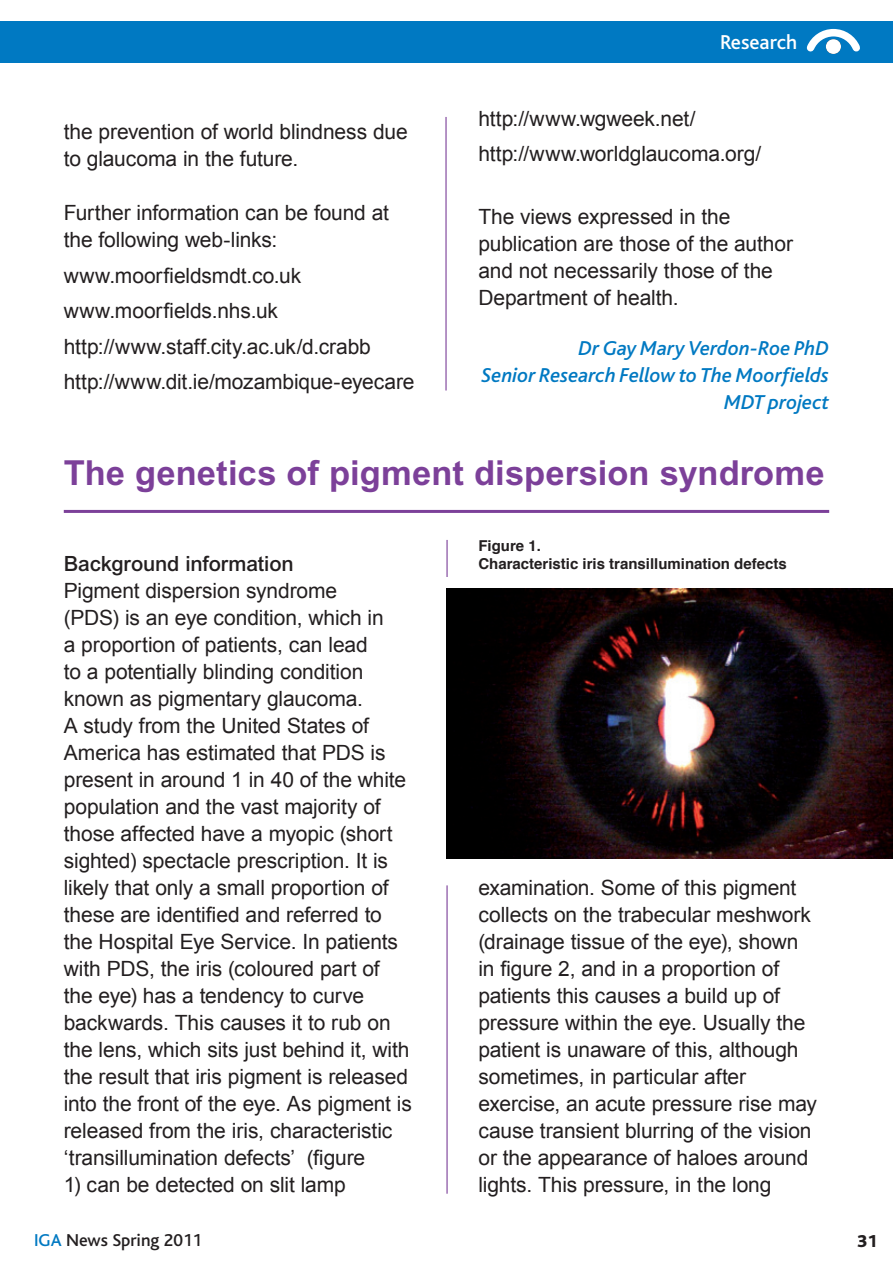
<style>
.page{position:relative;width:893px;height:1263px;background:#fff}
.page>*{position:absolute;margin:0;border:0;box-sizing:border-box;transform-origin:0 0}
.Bliss_Main_Body_No_I{font:700 34.5px "Arial";color:#7c4099}
.Bliss_Main_Body_No_I-2{font:21px/27px "Arial";letter-spacing:-.005em;color:#231f20}
.Bliss_Main_Body_No_I-3{font:italic 500 21px/27px "Bliss";color:#0079c2;text-align:right}
.Bliss_Main_Body_No_I-4{font:500 21px "Arial";letter-spacing:-.005em;color:#231f20}
.t1{font:500 21px "Bliss";color:#fff}
.t2{font:500 18px "Bliss";color:#231f20}
.t3{font:800 18px "Bliss";color:#231f20}
.Bliss_Main_Body_No_I-5{font:700 15px "Helvetica";color:#231f20}
.s1{color:#0079c2}
</style>
<div class="page">
<div style="left:0;top:21px;width:893px;height:41px;background:#0079c2"></div>
<svg style="left:806px;top:28px;width:54px;height:26px"></svg>
<div style="left:826px;top:39px;width:15px;height:15px;background:#fff;border-radius:50%"></div>
<hr style="left:445px;top:117px;width:2px;height:273px;background:#7c4099">
<hr style="left:446px;top:540px;width:2px;height:37px;background:#7c4099">
<hr style="left:64px;top:510px;width:765px;height:3px;background:#7c4099">
<img style="left:446px;top:588px;width:447px;height:270px">
<hr style="left:446px;top:885px;width:2px;height:309px;background:#7c4099">
<p class="Bliss_Main_Body_No_I-2" style="left:64px;top:118px;width:345px">the prevention of world blindness due to glaucoma in the future.</p>
<p class="Bliss_Main_Body_No_I-2" style="left:64px;top:199px;width:327px">Further information can be found at the following web-links:</p>
<p class="Bliss_Main_Body_No_I-2" style="left:64px;top:262px;width:239px">www.moorfieldsmdt.co.uk</p>
<p class="Bliss_Main_Body_No_I-2" style="left:64px;top:297px;width:216px">www.moorfields.nhs.uk</p>
<p class="Bliss_Main_Body_No_I-2" style="left:64px;top:333px;width:309px">http://www.staff.city.ac.uk/d.crabb</p>
<p class="Bliss_Main_Body_No_I-2" style="left:64px;top:368px;width:352px">http://www.dit.ie/mozambique-eyecare</p>
<p class="t1" style="left:720px;top:31px;width:79px">Research</p>
<p class="Bliss_Main_Body_No_I-2" style="left:478px;top:105px;width:219px">http://www.wgweek.net/</p>
<p class="Bliss_Main_Body_No_I-2" style="left:478px;top:140px;width:285px">http://www.worldglaucoma.org/</p>
<p class="Bliss_Main_Body_No_I-2" style="left:478px;top:203px;width:316px">The views expressed in the publication are those of the author and not necessarily those of the<br>Department of health.</p>
<p class="Bliss_Main_Body_No_I-3" style="left:578px;top:335px;width:252px">Dr Gay Mary Verdon-Roe PhD</p>
<p class="Bliss_Main_Body_No_I-3" style="left:482px;top:362px;width:349px">Senior Research Fellow to The Moorfields<br>MDT project</p>
<p class="Bliss_Main_Body_No_I" style="left:64px;top:453px;width:762px">The genetics of pigment dispersion syndrome</p>
<p class="Bliss_Main_Body_No_I-4" style="left:64px;top:551px;width:231px">Background information</p>
<p class="Bliss_Main_Body_No_I-2" style="left:64px;top:577px;width:350px">Pigment dispersion syndrome<br>(PDS) is an eye condition, which in<br>a proportion of patients, can lead<br>to a potentially blinding condition known as pigmentary glaucoma.<br>A study from the United States of America has estimated that PDS is present in around 1 in 40 of the white population and the vast majority of those affected have a myopic (short sighted) spectacle prescription. It is likely that only a small proportion of these are identified and referred to the Hospital Eye Service. In patients with PDS, the iris (coloured part of the eye) has a tendency to curve backwards. This causes it to rub on the lens, which sits just behind it, with the result that iris pigment is released into the front of the eye. As pigment is released from the iris, characteristic ‘transillumination defects’ (figure</p>
<p class="Bliss_Main_Body_No_I-2" style="left:64px;top:1171px;width:284px">1) can be detected on slit lamp</p>
<p class="Bliss_Main_Body_No_I-5" style="left:478px;top:533px;width:64px">Figure 1.</p>
<p class="Bliss_Main_Body_No_I-5" style="left:478px;top:551px;width:310px">Characteristic iris transillumination defects</p>
<p class="Bliss_Main_Body_No_I-2" style="left:478px;top:874px;width:340px">examination. Some of this pigment collects on the trabecular meshwork (drainage tissue of the eye), shown in figure 2, and in a proportion of patients this causes a build up of pressure within the eye. Usually the patient is unaware of this, although sometimes, in particular after exercise, an acute pressure rise may cause transient blurring of the vision or the appearance of haloes around lights. This pressure, in the long</p>
<p class="t2" style="left:34px;top:1231px;width:170px"><span class="s1">IGA</span> News Spring 2011</p>
<p class="t3" style="left:857px;top:1232px;width:22px">31</p>
</div>
